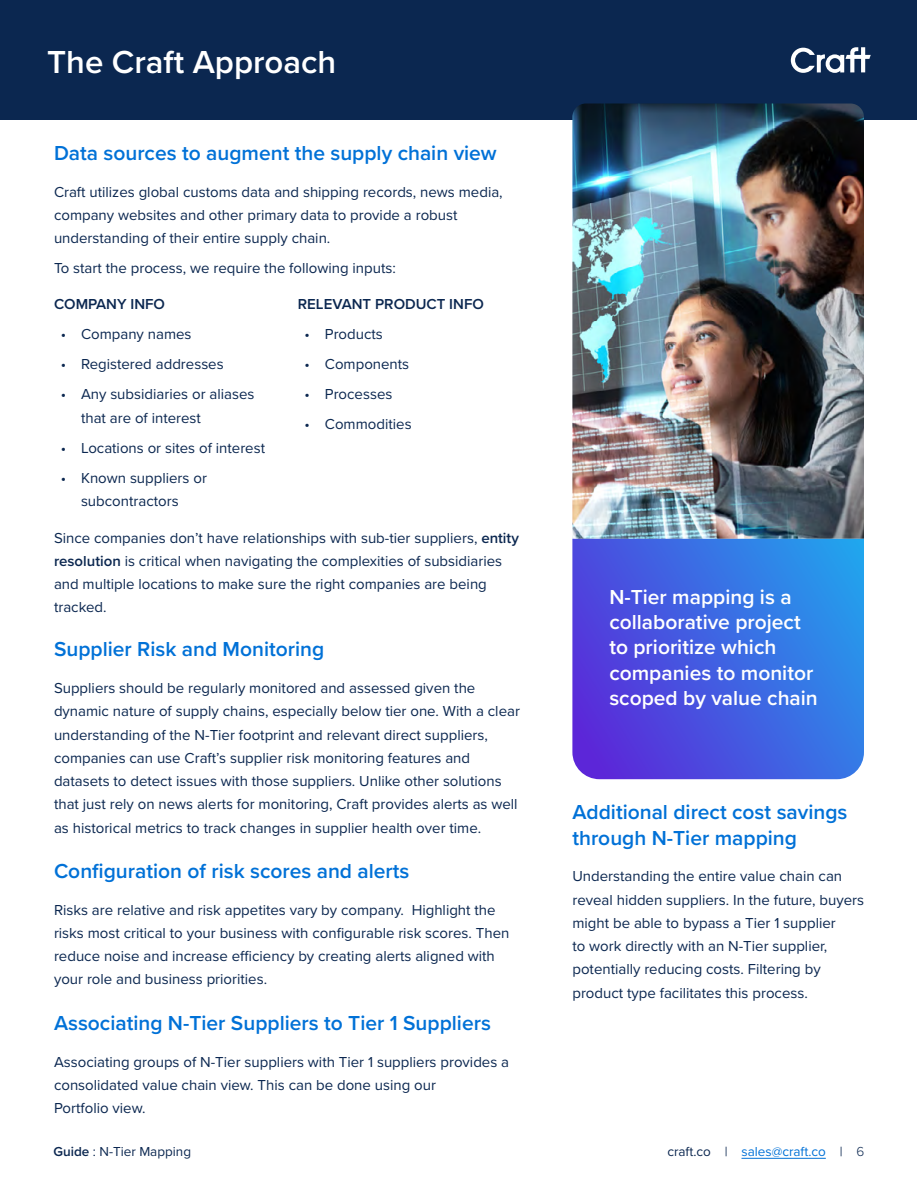
<style>
.page{position:relative;width:918px;height:1188px;background:#fff}
.page>*{position:absolute;margin:0;border:0;box-sizing:border-box;transform-origin:0 0}
.t1{font:600 33px "Proxima Nova";color:#fff}
.t2{font:600 21px/25.2px "Proxima Nova";color:#0071d7}
.t3{font:600 21px/25.2px "Proxima Nova";color:#fff}
.t4{font:15px/23.2px "Proxima Nova";color:#0b2750}
.t5{font:600 15px "Proxima Nova";color:#0b2750}
.t6{font:13.5px "Proxima Nova";color:#0071d7}
.t7{font:13.5px "Proxima Nova";color:#0b2750}
.s1{font-weight:600}
.s2{color:#0b2750}
.s3{font-weight:300;color:#0b2750}
</style>
<div class="page">
<hr style="left:742px;top:1158px;width:84px;height:1px;background:#0071d7">
<div style="left:1px;top:0;width:916px;height:119px;background:#0b2750"></div>
<svg style="left:791px;top:47px;width:80px;height:26px"></svg>
<img style="left:572px;top:104px;width:292px;height:435px">
<svg style="left:572px;top:539px;width:292px;height:240px;background:#4162e2"></svg>
<h1 class="t1" style="left:47px;top:38px;width:291px">The Craft Approach</h1>
<h2 class="t2" style="left:54px;top:140px;width:444px">Data sources to augment the supply chain view</h2>
<p class="t4" style="left:54px;top:179px;width:450px">Craft utilizes global customs data and shipping records, news media, company websites and other primary data to provide a robust understanding of their entire supply chain.</p>
<p class="t4" style="left:54px;top:256px;width:343px">To start the process, we require the following inputs:</p>
<p class="t5" style="left:54px;top:293px;width:113px">COMPANY INFO</p>
<p class="t4" style="left:61px;top:322px;width:132px">• Company names</p>
<p class="t4" style="left:61px;top:352px;width:164px">• Registered addresses</p>
<p class="t4" style="left:81px;top:382px;width:175px;text-indent:-20px">• Any subsidiaries or aliases that are of interest</p>
<p class="t4" style="left:61px;top:435px;width:206px">• Locations or sites of interest</p>
<p class="t4" style="left:61px;top:465px;width:148px;text-align:center">• Known suppliers or subcontractors</p>
<p class="t5" style="left:298px;top:293px;width:188px">RELEVANT PRODUCT INFO</p>
<p class="t4" style="left:305px;top:322px;width:80px">• Products</p>
<p class="t4" style="left:305px;top:352px;width:106px">• Components</p>
<p class="t4" style="left:305px;top:382px;width:89px">• Processes</p>
<p class="t4" style="left:305px;top:412px;width:108px">• Commodities</p>
<p class="t4" style="left:54px;top:525px;width:466px">Since companies don’t have relationships with sub-tier suppliers, <span class="s1">entity resolution</span> is critical when navigating the complexities of subsidiaries and multiple locations to make sure the right companies are being tracked.</p>
<h2 class="t2" style="left:54px;top:636px;width:272px">Supplier Risk and Monitoring</h2>
<p class="t4" style="left:54px;top:676px;width:467px">Suppliers should be regularly monitored and assessed given the dynamic nature of supply chains, especially below tier one. With a clear understanding of the N-Tier footprint and relevant direct suppliers, companies can use Craft’s supplier risk monitoring features and datasets to detect issues with those suppliers. Unlike other solutions that just rely on news alerts for monitoring, Craft provides alerts as well as historical metrics to track changes in supplier health over time.</p>
<h2 class="t2" style="left:54px;top:858px;width:357px">Configuration of risk scores and alerts</h2>
<p class="t4" style="left:54px;top:897px;width:457px">Risks are relative and risk appetites vary by company. Highlight the risks most critical to your business with configurable risk scores. Then reduce noise and increase efficiency by creating alerts aligned with your role and business priorities.</p>
<h2 class="t2" style="left:54px;top:1010px;width:438px">Associating N-Tier Suppliers to Tier 1 Suppliers</h2>
<p class="t4" style="left:54px;top:1049px;width:457px">Associating groups of N-Tier suppliers with Tier 1 suppliers provides a consolidated value chain view. This can be done using our<br>Portfolio view.</p>
<h2 class="t3" style="left:609px;top:584px;width:210px">N-Tier mapping is a collaborative project to prioritize which companies to monitor scoped by value chain</h2>
<h2 class="t2" style="left:572px;top:799px;width:277px">Additional direct cost savings through N-Tier mapping</h2>
<p class="t4" style="left:572px;top:864px;width:293px">Understanding the entire value chain can reveal hidden suppliers. In the future, buyers might be able to bypass a Tier 1 supplier<br>to work directly with an N-Tier supplier, potentially reducing costs. Filtering by product type facilitates this process.</p>
<p class="t7" style="left:53px;top:1142px;width:139px"><span class="s1">Guide</span> : N-Tier Mapping</p>
<p class="t6" style="left:667px;top:1142px;width:199px"><span class="s2">craft.co |</span> sales@craft.co <span class="s2">|</span> <span class="s3">6</span></p>
</div>
